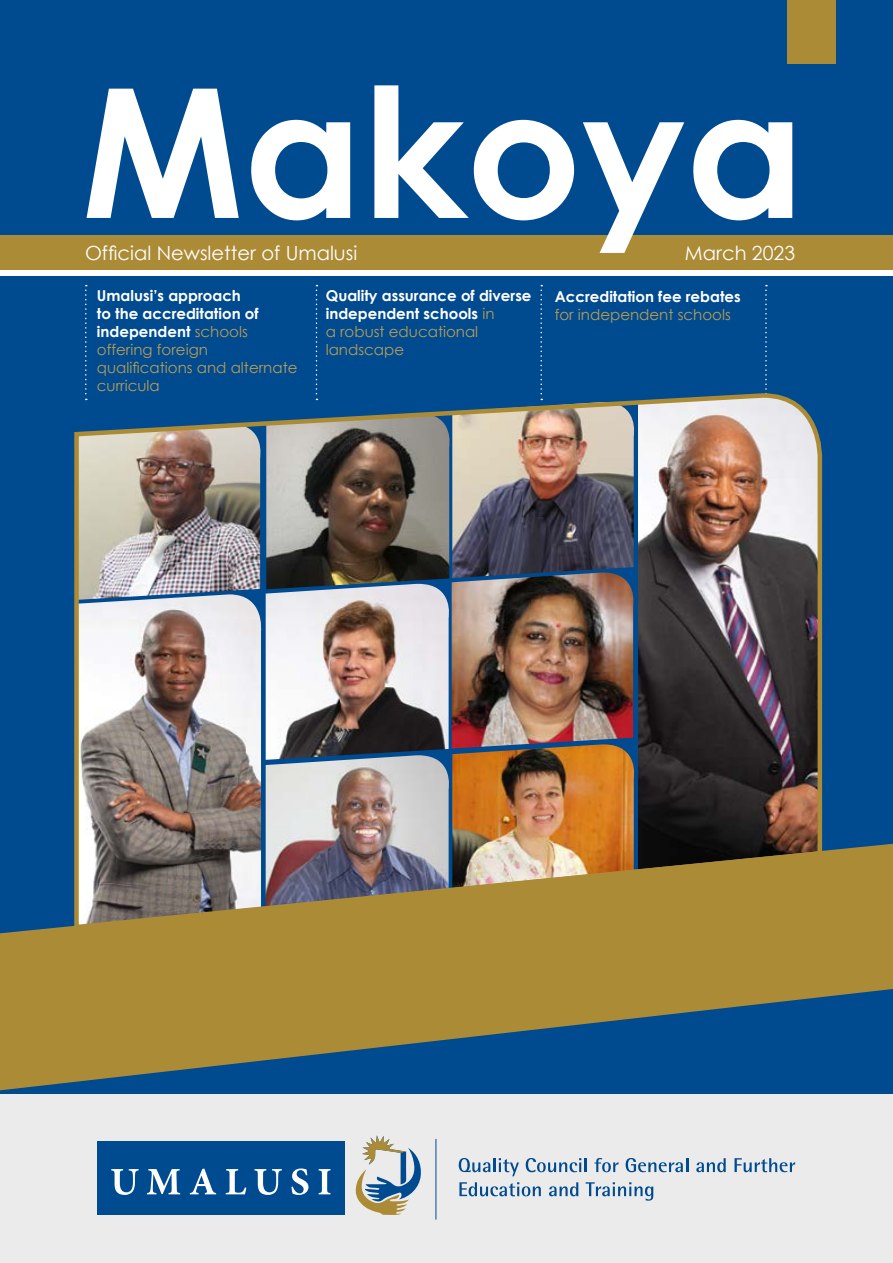
<style>
.page{position:relative;width:893px;height:1263px;background:#fff}
.page>*{position:absolute;margin:0;border:0;box-sizing:border-box;transform-origin:0 0}
.t1{font:700 180px "Century Gothic";color:#fff}
.t2{font:19.5px "Century Gothic";color:#fff}
.t3{font:15px/18px "Century Gothic";color:#ba9d55}
.t4{font:700 15px/18px "Century Gothic";color:#fff}
.s1{font-weight:700;color:#fff}
.s2{font-weight:400;color:#ba9d55}
</style>
<div class="page">
<div style="left:0;top:276px;width:893px;height:819px;background:#004a8f"></div>
<div style="left:0;top:1094px;width:893px;height:169px;background:#ebebec"></div>
<div style="left:0;top:0;width:893px;height:235px;background:#004a8f"></div>
<div style="left:0;top:235px;width:893px;height:35px;background:#ac8b36"></div>
<svg style="left:316px;top:285px;width:1px;height:105px"></svg>
<svg style="left:540px;top:285px;width:2px;height:105px"></svg>
<svg style="left:765px;top:285px;width:2px;height:105px"></svg>
<svg style="left:85px;top:285px;width:2px;height:105px"></svg>
<div style="left:787px;top:0;width:48px;height:64px;background:#ac8b36"></div>
<svg style="left:459px;top:1158px;width:31px;height:14px"></svg>
<hr style="left:493px;top:1158px;width:3px;height:14px;background:#004a8f">
<svg style="left:499px;top:1158px;width:20px;height:18px"></svg>
<svg style="left:526px;top:1158px;width:61px;height:14px"></svg>
<svg style="left:595px;top:1158px;width:23px;height:14px"></svg>
<svg style="left:626px;top:1158px;width:62px;height:14px"></svg>
<svg style="left:696px;top:1158px;width:30px;height:14px"></svg>
<svg style="left:734px;top:1158px;width:61px;height:14px"></svg>
<svg style="left:459px;top:1182px;width:82px;height:14px"></svg>
<svg style="left:549px;top:1182px;width:29px;height:14px"></svg>
<svg style="left:586px;top:1182px;width:67px;height:19px"></svg>
<div style="left:97px;top:1141px;width:247px;height:73px;background:#004a8f"></div>
<svg style="left:111px;top:1168px;width:219px;height:27px"></svg>
<hr style="left:436px;top:1139px;width:1px;height:80px;background:#004a8f">
<svg style="left:355px;top:1135px;width:66px;height:80px"></svg>
<img style="left:74px;top:393px;width:749px;height:451px">
<svg style="left:0;top:844px;width:893px;height:246px;fill:#ac8b36"></svg>
<h1 class="t1" style="left:82px;top:16px;width:724px">Makoya</h1>
<h2 class="t2" style="left:85px;top:239px;width:274px">Official Newsletter of Umalusi</h2>
<h2 class="t2" style="left:685px;top:239px;width:112px">March 2023</h2>
<p class="t3" style="left:97px;top:286px;width:202px"><span class="s1">Umalusi’s approach<br>to the accreditation of independent</span> schools offering foreign qualifications and alternate curricula</p>
<p class="t4" style="left:326px;top:286px;width:207px">Quality assurance of diverse independent schools <span class="s2">in<br>a robust educational landscape</span></p>
<p class="t4" style="left:555px;top:287px;width:187px">Accreditation fee rebates</p>
<p class="t3" style="left:555px;top:305px;width:178px">for independent schools</p>
</div>
